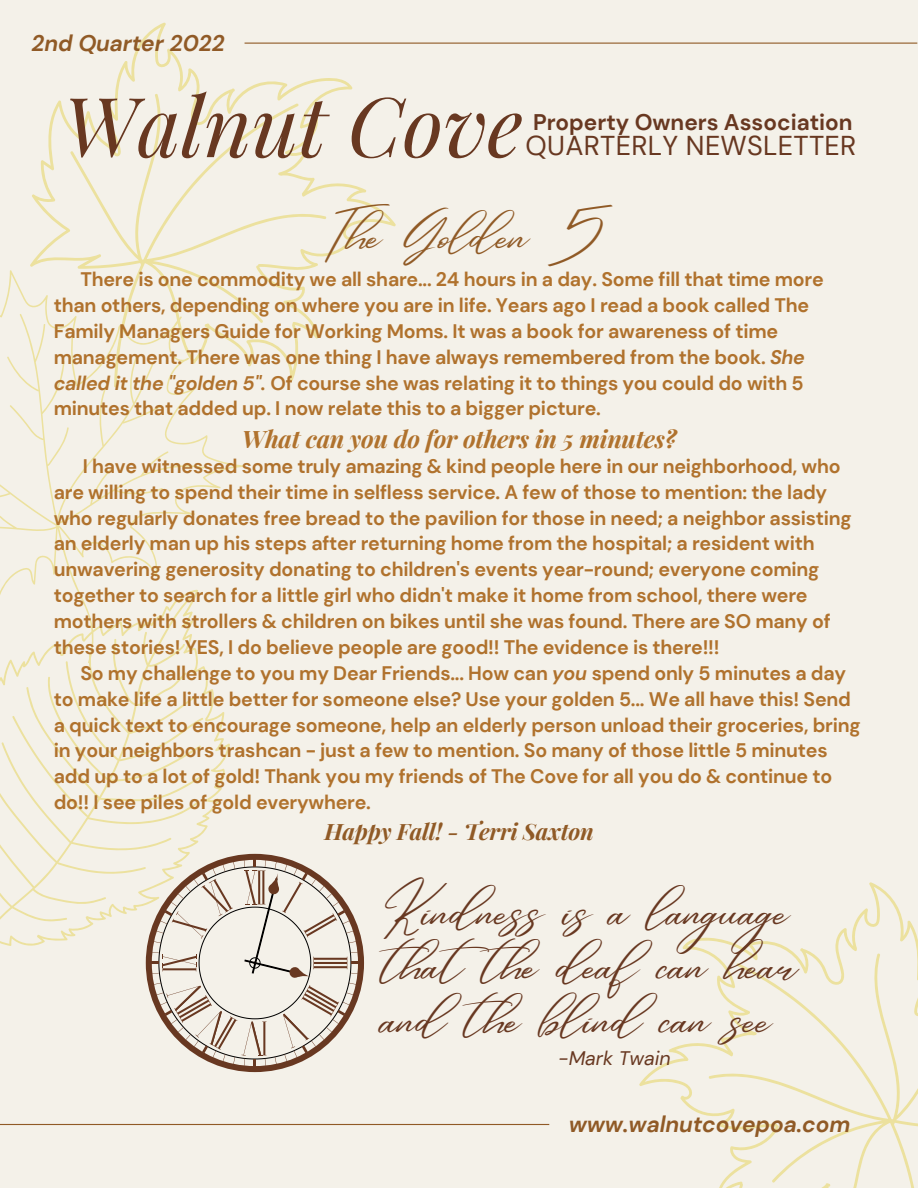
<style>
.page{position:relative;width:918px;height:1188px;background:#f4f1e9}
.page>*{position:absolute;margin:0;border:0;box-sizing:border-box;transform-origin:0 0}
.t1{font:italic 82.8px "Playfair Display";color:#683821}
.t2{font:49.5px/54px "Andasia";color:#683821}
.t3{font:48px "Andasia";color:#905a26}
.t4{font:27.3px "DM Sans";letter-spacing:.01em;color:#683821}
.t5{font:italic 700 24px "Playfair Display";letter-spacing:-.01em;color:#b0722d}
.t6{font:italic 700 22.5px "DM Sans";color:#905a26}
.t7{font:700 22.5px "DM Sans";color:#683821}
.t8{font:italic 700 22.5px "Playfair Display";letter-spacing:-.01em;color:#905a26}
.t9{font:700 19.5px/25.8px "DM Sans";letter-spacing:-.01em;color:#b0722d}
.t10{font:italic 19.5px "DM Sans";color:#683821}
.s1{font-style:italic}
</style>
<div class="page">
<svg style="left:30px;top:22px;width:366px;height:359px"></svg>
<hr style="left:245px;top:43px;width:672px;height:1px;background:#905a26">
<hr style="left:0;top:1124px;width:549px;height:1px;background:#905a26">
<svg style="left:639px;top:882px;width:279px;height:306px"></svg>
<svg style="left:0;top:664px;width:260px;height:305px"></svg>
<svg style="left:0;top:270px;width:244px;height:394px"></svg>
<svg style="left:146px;top:854px;width:218px;height:218px"></svg>
<svg style="left:152px;top:860px;width:206px;height:206px"></svg>
<p class="t6" style="left:31px;top:28px;width:195px">2nd Quarter 2022</p>
<h1 class="t1" style="left:63px;top:68px;width:461px">Walnut Cove</h1>
<p class="t7" style="left:533px;top:108px;width:321px">Property Owners Association</p>
<h3 class="t4" style="left:526px;top:128px;width:332px">QUARTERLY NEWSLETTER</h3>
<h3 class="t3" style="left:321px;top:199px;width:278px">The Golden 5</h3>
<p class="t9" style="left:54px;top:267px;width:772px;text-indent:27px">There is one commodity we all share... 24 hours in a day. Some fill that time more than others, depending on where you are in life. Years ago I read a book called The Family Managers Guide for Working Moms. It was a book for awareness of time management. There was one thing I have always remembered from the book. <span class="s1">She called it the "golden 5".</span> Of course she was relating it to things you could do with 5 minutes that added up. I now relate this to a bigger picture.</p>
<p class="t5" style="left:242px;top:422px;width:436px">What can you do for others in 5 minutes?</p>
<p class="t9" style="left:54px;top:453px;width:799px;text-indent:29px">I have witnessed some truly amazing &amp; kind people here in our neighborhood, who are willing to spend their time in selfless service. A few of those to mention: the lady who regularly donates free bread to the pavilion for those in need; a neighbor assisting an elderly man up his steps after returning home from the hospital; a resident with unwavering generosity donating to children's events year-round; everyone coming together to search for a little girl who didn't make it home from school, there were mothers with strollers &amp; children on bikes until she was found. There are SO many of these stories! YES, I do believe people are good!! The evidence is there!!!</p>
<p class="t9" style="left:54px;top:660px;width:808px;text-indent:27px">So my challenge to you my Dear Friends... How can <span class="s1">you</span> spend only 5 minutes a day to make life a little better for someone else? Use your golden 5... We all have this! Send a quick text to encourage someone, help an elderly person unload their groceries, bring in your neighbors trashcan - just a few to mention. So many of those little 5 minutes add up to a lot of gold! Thank you my friends of The Cove for all you do &amp; continue to do!! I see piles of gold everywhere.</p>
<p class="t8" style="left:325px;top:815px;width:271px">Happy Fall! - Terri Saxton</p>
<h2 class="t2" style="left:384px;top:876px;width:427px">Kindness is a language thatthe deaf can hear and the blind can see</h2>
<p class="t10" style="left:559px;top:1046px;width:114px">-Mark Twain</p>
<p class="t6" style="left:569px;top:1110px;width:283px">www.walnutcovepoa.com</p>
</div>
